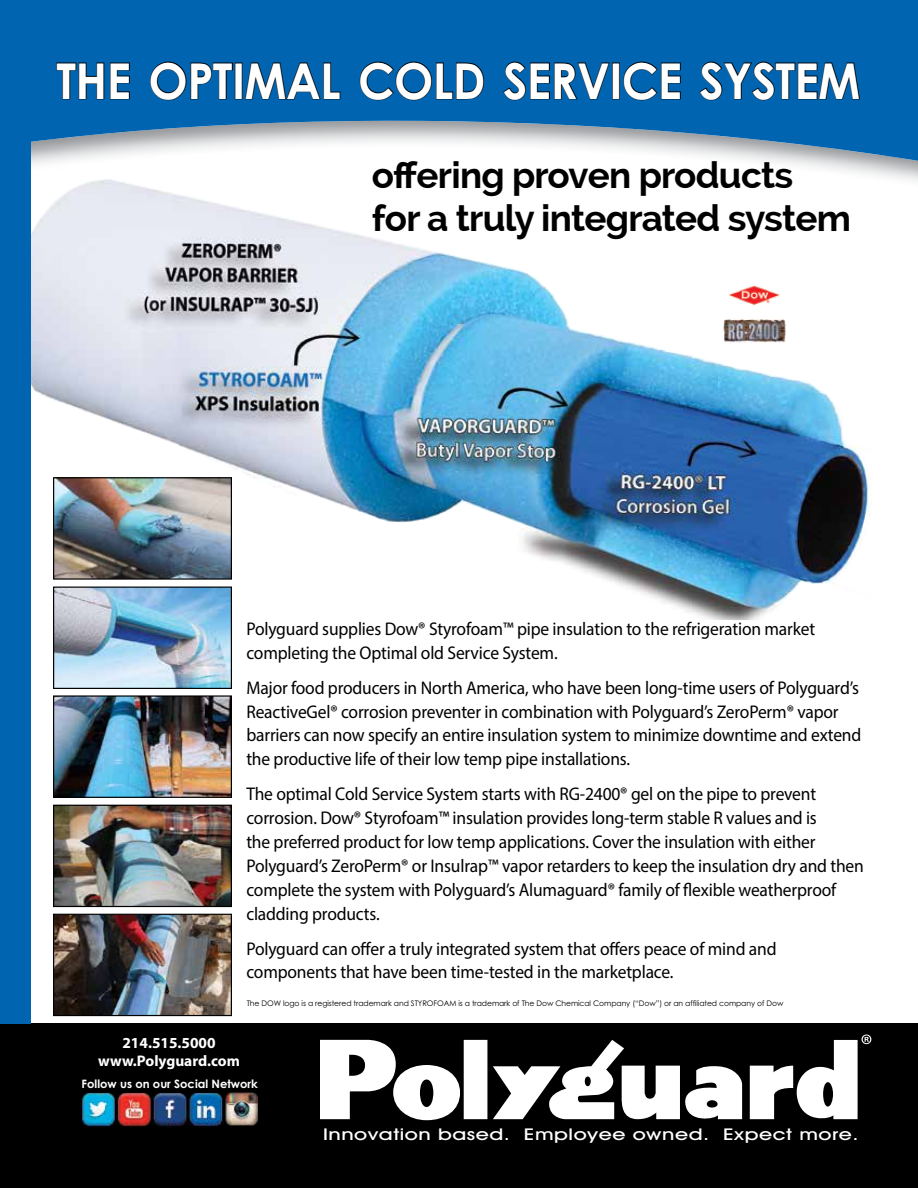
<style>
.page{position:relative;width:918px;height:1188px;background:#fff}
.page>*{position:absolute;margin:0;border:0;box-sizing:border-box;transform-origin:0 0}
.t1{font:700 49.35px "Century Gothic";letter-spacing:-.015em;color:#fff;scale:.95 1}
.t2{font:700 36.9px/43px "Raleway";letter-spacing:-.02em;color:#000}
.t3{font:18.45px/23.9px "Myriad Pro";letter-spacing:-.01em;color:#000;scale:.95 1}
.t4{font:500 16.2px "Avant Garde IT Cby BT";letter-spacing:.025em;color:#fff;scale:1.32 1}
.t5{font:700 15.3px/18.5px "Myriad Pro";color:#fff;text-align:center}
.t6{font:700 11.55px "Century Gothic";color:#fff}
.t7{font:7.65px "Century Gothic";letter-spacing:-.01em;color:#000}
</style>
<div class="page">
<div style="left:0;top:1024px;width:918px;height:164px;background:#000"></div>
<svg style="left:30px;top:0;width:888px;height:181px;fill:#0064b1"></svg>
<svg style="left:320px;top:1035px;width:551px;height:86px"></svg>
<img style="left:80px;top:1092px;width:149px;height:35px">
<img style="left:30px;top:178px;width:847px;height:442px">
<img style="left:55px;top:916px;width:175px;height:98px">
<div style="left:53px;top:914px;width:179px;height:102px;border:1px solid #000"></div>
<img style="left:55px;top:807px;width:175px;height:98px">
<div style="left:53px;top:805px;width:179px;height:102px;border:1px solid #000"></div>
<img style="left:55px;top:697px;width:175px;height:99px">
<div style="left:53px;top:695px;width:179px;height:103px;border:1px solid #000"></div>
<img style="left:55px;top:589px;width:175px;height:98px">
<div style="left:53px;top:587px;width:179px;height:102px;border:1px solid #000"></div>
<img style="left:55px;top:479px;width:175px;height:99px">
<div style="left:53px;top:477px;width:179px;height:103px;border:1px solid #000"></div>
<div style="left:0;top:0;width:30px;height:1024px;background:#0064b1"></div>
<svg style="left:56px;top:62px;width:74px;height:38px;background:#004e8b"></svg>
<svg style="left:149px;top:61px;width:84px;height:40px;background:#005393"></svg>
<div style="left:235px;top:63px;width:7px;height:36px;border:1px solid #000"></div>
<svg style="left:244px;top:62px;width:97px;height:38px;background:#005190"></svg>
<svg style="left:359px;top:61px;width:126px;height:40px;background:#005393"></svg>
<svg style="left:502px;top:61px;width:109px;height:40px;background:#005190"></svg>
<div style="left:612px;top:63px;width:8px;height:36px;border:1px solid #000"></div>
<svg style="left:623px;top:61px;width:58px;height:40px;background:#005190"></svg>
<svg style="left:699px;top:61px;width:162px;height:40px;background:#00518f"></svg>
<img style="left:722px;top:319px;width:64px;height:24px">
<img style="left:724px;top:285px;width:60px;height:20px">
<h1 class="t1" style="left:56px;top:53px;width:848px">THE OPTIMAL COLD SERVICE SYSTEM</h1>
<h2 class="t2" style="left:372px;top:157px;width:481px">offering proven products for a truly integrated system</h2>
<p class="t3" style="left:246px;top:618px;width:600px">Polyguard supplies Dow® Styrofoam™ pipe insulation to the refrigeration market completing the Optimal old Service System.</p>
<p class="t3" style="left:246px;top:677px;width:649px">Major food producers in North America, who have been long-time users of Polyguard’s ReactiveGel® corrosion preventer in combination with Polyguard’s ZeroPerm® vapor barriers can now specify an entire insulation system to minimize downtime and extend the productive life of their low temp pipe installations.</p>
<p class="t3" style="left:246px;top:784px;width:652px">The optimal Cold Service System starts with RG-2400® gel on the pipe to prevent corrosion. Dow® Styrofoam™ insulation provides long-term stable R values and is<br>the preferred product for low temp applications. Cover the insulation with either Polyguard’s ZeroPerm® or Insulrap™ vapor retarders to keep the insulation dry and then complete the system with Polyguard’s Alumaguard® family of flexible weatherproof cladding products.</p>
<p class="t3" style="left:246px;top:938px;width:560px">Polyguard can offer a truly integrated system that offers peace of mind and components that have been time-tested in the marketplace.</p>
<p class="t7" style="left:247px;top:1000px;width:538px">The DOW logo is a registered trademark and STYROFOAM is a trademark of The Dow Chemical Company (“Dow”) or an affiliated company of Dow</p>
<p class="t5" style="left:98px;top:1035px;width:143px">214.515.5000 www.Polyguard.com</p>
<p class="t6" style="left:82px;top:1077px;width:178px">Follow us on our Social Network</p>
<p class="t4" style="left:323px;top:1129px;width:407px">Innovation based. Employee owned. Expect more.</p>
</div>
